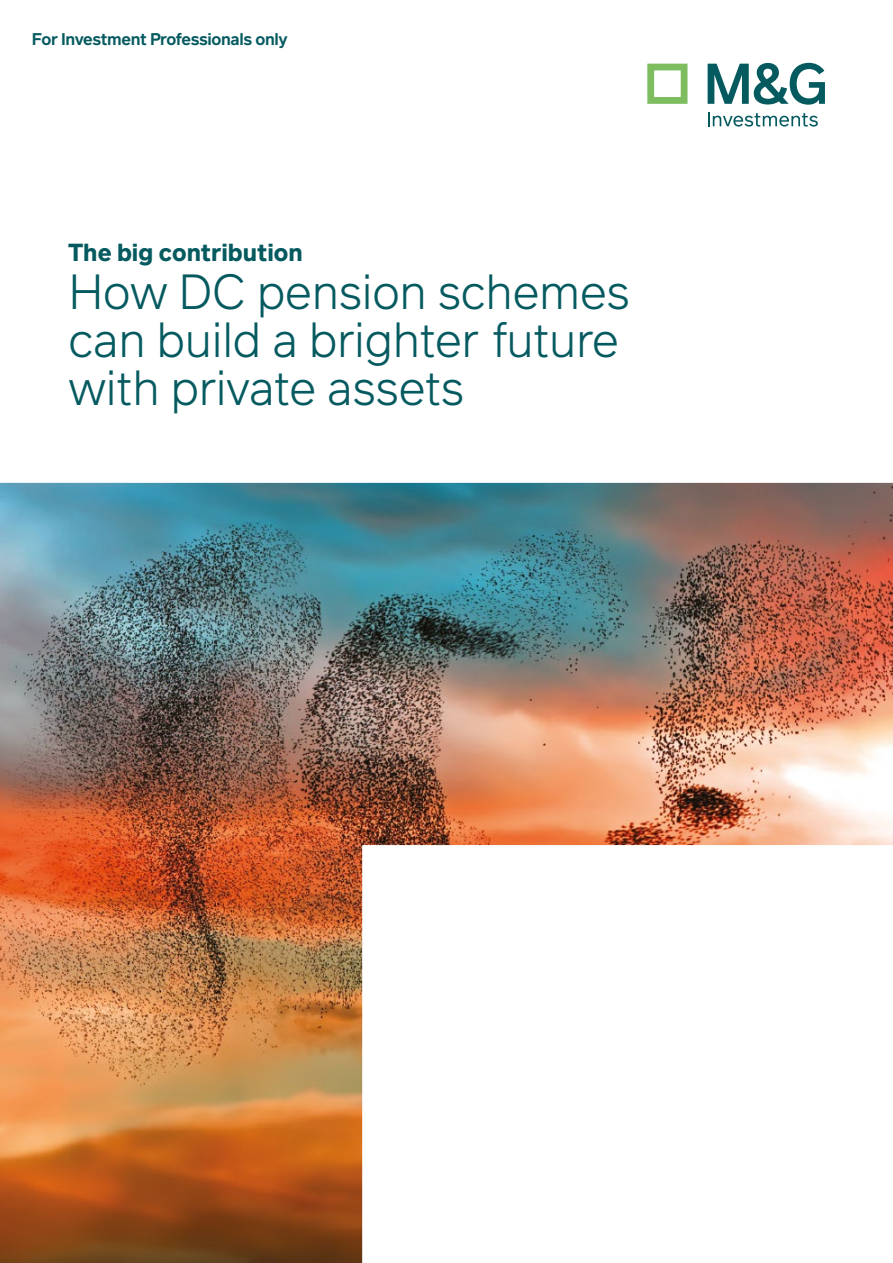
<style>
.page{position:relative;width:893px;height:1263px;background:#fff}
.page>*{position:absolute;margin:0;border:0;box-sizing:border-box;transform-origin:0 0}
.t1{font:300 48px/48px "Infra";letter-spacing:-.02em;color:#055a60}
.t2{font:700 24px "Infra";color:#055a60}
.t3{font:600 16.5px "Infra";letter-spacing:-.02em;color:#055a60}
</style>
<div class="page">
<img style="left:0;top:483px;width:893px;height:780px">
<svg style="left:708px;top:63px;width:117px;height:42px"></svg>
<svg style="left:708px;top:112px;width:110px;height:15px"></svg>
<svg style="left:647px;top:64px;width:40px;height:40px"></svg>
<p class="t3" style="left:32px;top:27px;width:257px">For Investment Professionals only</p>
<p class="t2" style="left:68px;top:235px;width:236px">The big contribution</p>
<p class="t1" style="left:68px;top:266px;width:564px">How DC pension schemes can build a brighter future with private assets</p>
</div>
